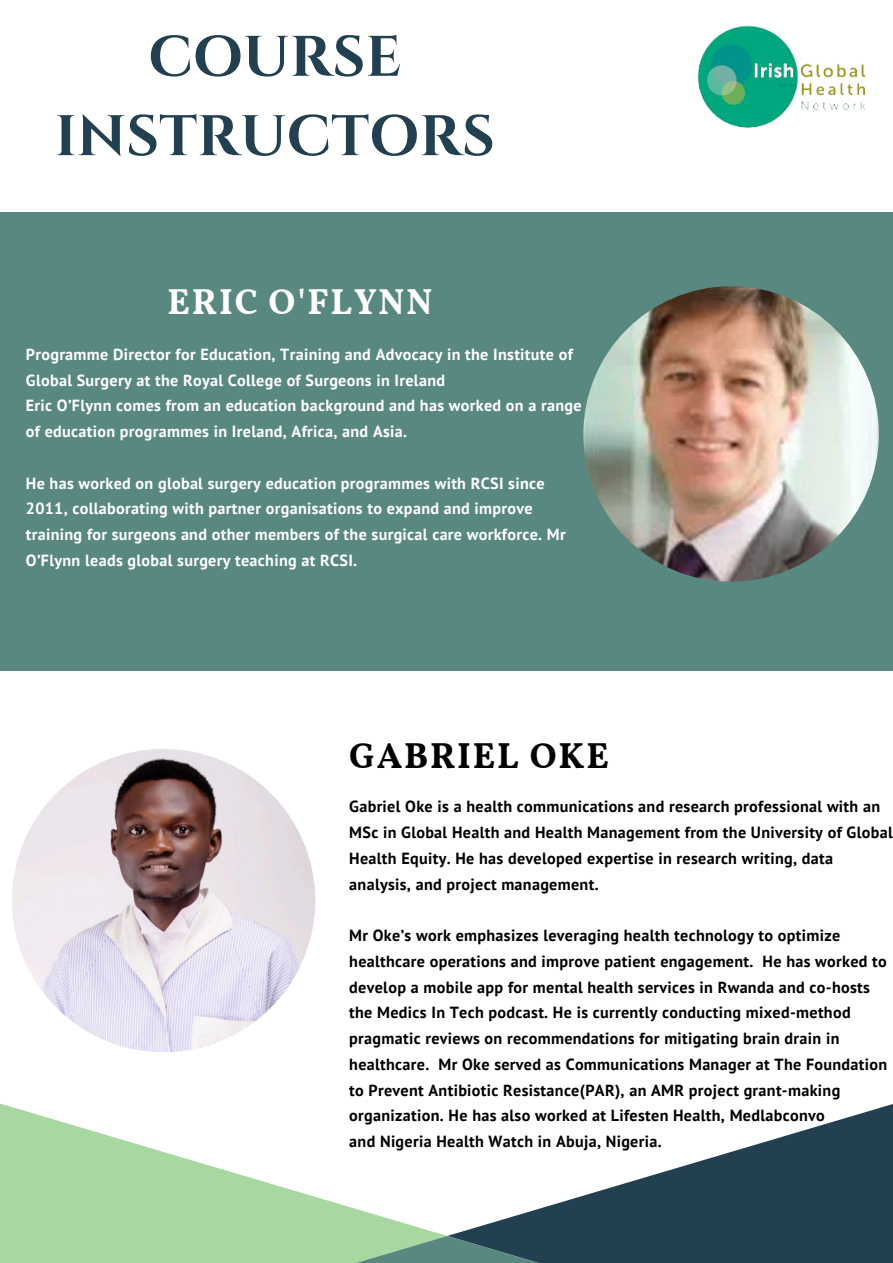
<style>
.page{position:relative;width:893px;height:1263px;background:#fff}
.page>*{position:absolute;margin:0;border:0;box-sizing:border-box;transform-origin:0 0}
.t1{font:700 57.07px/79.3px "Cinzel";color:#224050;text-align:center}
.t2{font:700 36px "Vollkorn";letter-spacing:.05em;color:#fff}
.t3{font:700 36px "Vollkorn";letter-spacing:.05em;color:#000}
.t4{font:700 16.12px/25.8px "PT Sans";letter-spacing:.02em;color:#000}
.t5{font:700 16.12px/25.8px "PT Sans";letter-spacing:.02em;color:#fff}
</style>
<div class="page">
<div style="left:0;top:213px;width:892px;height:458px;background:#588880"></div>
<svg style="left:447px;top:1104px;width:446px;height:159px;fill:#224050"></svg>
<svg style="left:0;top:1103px;width:447px;height:160px;fill:#a6d8a0"></svg>
<svg style="left:232px;top:1236px;width:430px;height:27px;background:#628b7a"></svg>
<img style="left:12px;top:749px;width:303px;height:303px;border-radius:50%">
<img style="left:583px;top:286px;width:296px;height:296px;border-radius:50%">
<img style="left:697px;top:25px;width:169px;height:103px">
<h1 class="t1" style="left:55px;top:17px;width:441px">COURSE<br>INSTRUCTORS</h1>
<h2 class="t2" style="left:168px;top:275px;width:266px">ERIC O'FLYNN</h2>
<p class="t5" style="left:26px;top:341px;width:557px">Programme Director for Education, Training and Advocacy in the Institute of Global Surgery at the Royal College of Surgeons in Ireland<br>Eric O’Flynn comes from an education background and has worked on a range of education programmes in Ireland, Africa, and Asia.</p>
<p class="t5" style="left:26px;top:470px;width:541px">He has worked on global surgery education programmes with RCSI since 2011, collaborating with partner organisations to expand and improve training for surgeons and other members of the surgical care workforce. Mr O’Flynn leads global surgery teaching at RCSI.</p>
<h2 class="t3" style="left:349px;top:728px;width:261px">GABRIEL OKE</h2>
<p class="t4" style="left:349px;top:793px;width:545px">Gabriel Oke is a health communications and research professional with an MSc in Global Health and Health Management from the University of Global Health Equity. He has developed expertise in research writing, data analysis, and project management.</p>
<p class="t4" style="left:349px;top:922px;width:539px">Mr Oke’s work emphasizes leveraging health technology to optimize healthcare operations and improve patient engagement. He has worked to develop a mobile app for mental health services in Rwanda and co-hosts the Medics In Tech podcast. He is currently conducting mixed-method pragmatic reviews on recommendations for mitigating brain drain in healthcare. Mr Oke served as Communications Manager at The Foundation to Prevent Antibiotic Resistance(PAR), an AMR project grant-making organization. He has also worked at Lifesten Health, Medlabconvo<br>and Nigeria Health Watch in Abuja, Nigeria.</p>
</div>
